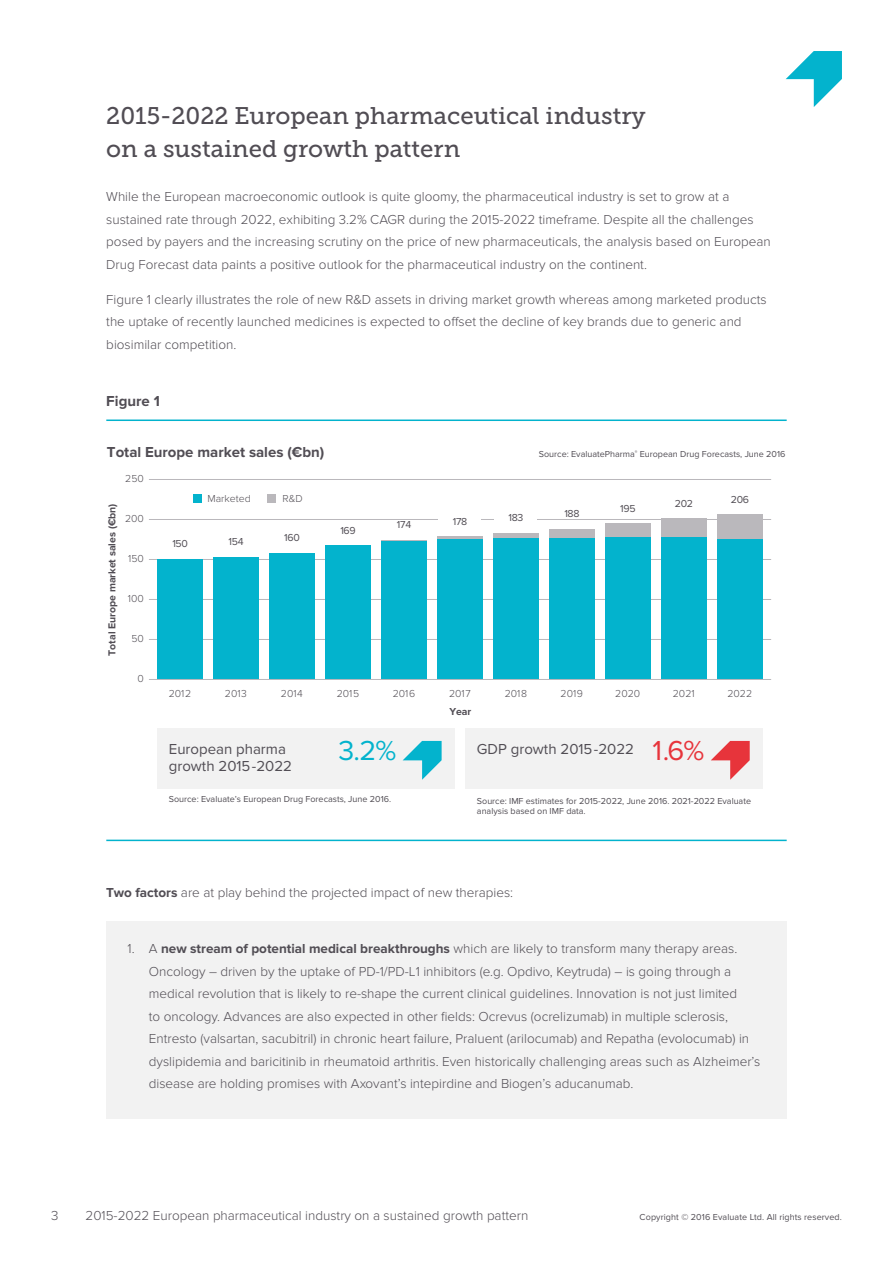
<style>
.page{position:relative;width:893px;height:1263px;background:#fff}
.page>*{position:absolute;margin:0;border:0;box-sizing:border-box;transform-origin:0 0}
.t1{font:28.5px "Proxima Nova";color:#03b3cd}
.t2{font:28.5px "Proxima Nova";color:#e7343b}
.t3{font:24px/33px "Museo Slab 500";color:#514d54}
.t4{font:15px/16.5px "Proxima Nova";color:#514d54}
.t5{font:700 15px "Proxima Nova";color:#514d54}
.t6{font:300 13.5px/22.5px "Proxima Nova";color:#514d54}
.t7{font:300 10.5px "Proxima Nova";color:#514d54}
.t8{font:10.5px "Proxima Nova";letter-spacing:-.025em;color:#514d54}
.t9{font:700 10.5px "Proxima Nova";color:#514d54}
.t10{font:9px/10.5px "Proxima Nova";color:#514d54}
.s1{font-weight:700}
</style>
<div class="page">
<div style="left:106px;top:921px;width:681px;height:198px;background:#f2f2f2"></div>
<svg style="left:786px;top:51px;width:56px;height:56px"></svg>
<hr style="left:106px;top:419px;width:681px;height:2px;background:#03b3cd">
<hr style="left:106px;top:840px;width:681px;height:1px;background:#03b3cd">
<hr style="left:149px;top:639px;width:622px;height:1px;background:#bab8bc">
<hr style="left:149px;top:599px;width:622px;height:1px;background:#bab8bc">
<hr style="left:149px;top:559px;width:622px;height:1px;background:#bab8bc">
<hr style="left:149px;top:519px;width:622px;height:1px;background:#bab8bc">
<hr style="left:149px;top:479px;width:622px;height:1px;background:#bab8bc">
<div style="left:157px;top:559px;width:46px;height:120px;background:#03b3cd"></div>
<div style="left:213px;top:557px;width:46px;height:122px;background:#03b3cd"></div>
<div style="left:269px;top:553px;width:46px;height:126px;background:#03b3cd"></div>
<div style="left:325px;top:545px;width:46px;height:134px;background:#03b3cd"></div>
<div style="left:381px;top:541px;width:46px;height:138px;background:#03b3cd"></div>
<hr style="left:381px;top:540px;width:46px;height:1px;background:#bab8bc">
<div style="left:549px;top:538px;width:46px;height:141px;background:#03b3cd"></div>
<div style="left:549px;top:529px;width:46px;height:9px;background:#bab8bc"></div>
<div style="left:605px;top:537px;width:45px;height:142px;background:#03b3cd"></div>
<div style="left:605px;top:523px;width:45px;height:14px;background:#bab8bc"></div>
<div style="left:661px;top:537px;width:45px;height:142px;background:#03b3cd"></div>
<div style="left:661px;top:518px;width:45px;height:19px;background:#bab8bc"></div>
<div style="left:717px;top:539px;width:45px;height:140px;background:#03b3cd"></div>
<div style="left:717px;top:514px;width:45px;height:25px;background:#bab8bc"></div>
<div style="left:193px;top:495px;width:8px;height:8px;background:#03b3cd"></div>
<div style="left:268px;top:495px;width:8px;height:8px;background:#bab8bc"></div>
<div style="left:438px;top:516px;width:42px;height:7px;background:#fff"></div>
<div style="left:495px;top:516px;width:42px;height:7px;background:#fff"></div>
<div style="left:437px;top:539px;width:46px;height:140px;background:#03b3cd"></div>
<hr style="left:437px;top:537px;width:46px;height:2px;background:#bab8bc">
<div style="left:493px;top:537px;width:46px;height:142px;background:#03b3cd"></div>
<hr style="left:493px;top:533px;width:46px;height:4px;background:#bab8bc">
<hr style="left:149px;top:679px;width:622px;height:1px;background:#bab8bc">
<div style="left:157px;top:728px;width:297px;height:61px;background:#f2f2f2"></div>
<svg style="left:403px;top:741px;width:39px;height:39px"></svg>
<div style="left:465px;top:728px;width:297px;height:61px;background:#f2f2f2"></div>
<svg style="left:711px;top:741px;width:39px;height:39px"></svg>
<h2 class="t3" style="left:106px;top:100px;width:541px">2015-2022 European pharmaceutical industry on a sustained growth pattern</h2>
<p class="t6" style="left:106px;top:185px;width:666px">While the European macroeconomic outlook is quite gloomy, the pharmaceutical industry is set to grow at a sustained rate through 2022, exhibiting 3.2% CAGR during the 2015-2022 timeframe. Despite all the challenges posed by payers and the increasing scrutiny on the price of new pharmaceuticals, the analysis based on European Drug Forecast data paints a positive outlook for the pharmaceutical industry on the continent.</p>
<p class="t6" style="left:106px;top:288px;width:662px">Figure 1 clearly illustrates the role of new R&amp;D assets in driving market growth whereas among marketed products the uptake of recently launched medicines is expected to offset the decline of key brands due to generic and biosimilar competition.</p>
<p class="t5" style="left:106px;top:392px;width:55px">Figure 1</p>
<p class="t5" style="left:107px;top:443px;width:219px">Total Europe market sales (€bn)</p>
<p class="t7" style="left:125px;top:472px;width:20px">250</p>
<p class="t10" style="left:539px;top:448px;width:248px">Source: EvaluatePharma<sup>®</sup> European Drug Forecasts, June 2016</p>
<p class="t9" style="left:106px;top:656px;width:154px;rotate:-90deg">Total Europe market sales (€bn)</p>
<p class="t7" style="left:125px;top:512px;width:20px">200</p>
<p class="t7" style="left:128px;top:552px;width:17px">150</p>
<p class="t7" style="left:128px;top:592px;width:18px">100</p>
<p class="t7" style="left:131px;top:632px;width:14px">50</p>
<p class="t7" style="left:138px;top:672px;width:8px">0</p>
<p class="t8" style="left:172px;top:538px;width:17px">150</p>
<p class="t7" style="left:207px;top:492px;width:45px">Marketed</p>
<p class="t7" style="left:282px;top:492px;width:22px">R&amp;D</p>
<p class="t8" style="left:731px;top:493px;width:20px">206</p>
<p class="t8" style="left:675px;top:497px;width:20px">202</p>
<p class="t8" style="left:620px;top:502px;width:17px">195</p>
<p class="t8" style="left:564px;top:508px;width:17px">188</p>
<p class="t8" style="left:508px;top:512px;width:16px">183</p>
<p class="t8" style="left:453px;top:516px;width:16px">178</p>
<p class="t8" style="left:397px;top:519px;width:16px">174</p>
<p class="t8" style="left:340px;top:524px;width:17px">169</p>
<p class="t8" style="left:284px;top:532px;width:17px">160</p>
<p class="t8" style="left:229px;top:536px;width:17px">154</p>
<p class="t7" style="left:169px;top:687px;width:24px">2012</p>
<p class="t7" style="left:225px;top:687px;width:24px">2013</p>
<p class="t7" style="left:281px;top:687px;width:24px">2014</p>
<p class="t7" style="left:337px;top:687px;width:24px">2015</p>
<p class="t7" style="left:393px;top:687px;width:24px">2016</p>
<p class="t7" style="left:449px;top:687px;width:23px">2017</p>
<p class="t9" style="left:449px;top:705px;width:24px">Year</p>
<p class="t7" style="left:505px;top:687px;width:24px">2018</p>
<p class="t7" style="left:561px;top:687px;width:24px">2019</p>
<p class="t7" style="left:615px;top:687px;width:26px">2020</p>
<p class="t7" style="left:673px;top:687px;width:23px">2021</p>
<p class="t7" style="left:727px;top:687px;width:26px">2022</p>
<h1 class="t1" style="left:338px;top:734px;width:59px">3.2%</h1>
<p class="t4" style="left:477px;top:741px;width:159px">GDP growth 2015-2022</p>
<p class="t10" style="left:477px;top:796px;width:276px">Source: IMF estimates for 2015-2022, June 2016. 2021-2022 Evaluate analysis based on IMF data.</p>
<h1 class="t2" style="left:653px;top:734px;width:53px">1.6%</h1>
<p class="t4" style="left:169px;top:741px;width:125px">European pharma growth 2015-2022</p>
<p class="t10" style="left:169px;top:794px;width:224px">Source: Evaluate’s European Drug Forecasts, June 2016.</p>
<p class="t6" style="left:106px;top:881px;width:408px"><span class="s1">Two factors</span> are at play behind the projected impact of new therapies:</p>
<p class="t6" style="left:149px;top:938px;width:613px;text-indent:-21px">1. A <span class="s1">new stream of potential medical breakthroughs</span> which are likely to transform many therapy areas.<br>Oncology – driven by the uptake of PD-1/PD-L1 inhibitors (e.g. Opdivo, Keytruda) – is going through a medical revolution that is likely to re-shape the current clinical guidelines. Innovation is not just limited<br>to oncology. Advances are also expected in other fields: Ocrevus (ocrelizumab) in multiple sclerosis, Entresto (valsartan, sacubitril) in chronic heart failure, Praluent (arilocumab) and Repatha (evolocumab) in dyslipidemia and baricitinib in rheumatoid arthritis. Even historically challenging areas such as Alzheimer’s disease are holding promises with Axovant’s intepirdine and Biogen’s aducanumab.</p>
<p class="t6" style="left:51px;top:1205px;width:9px">3</p>
<p class="t6" style="left:86px;top:1205px;width:444px">2015-2022 European pharmaceutical industry on a sustained growth pattern</p>
<p class="t10" style="left:640px;top:1212px;width:204px">Copyright © 2016 Evaluate Ltd. All rights reserved.</p>
</div>
